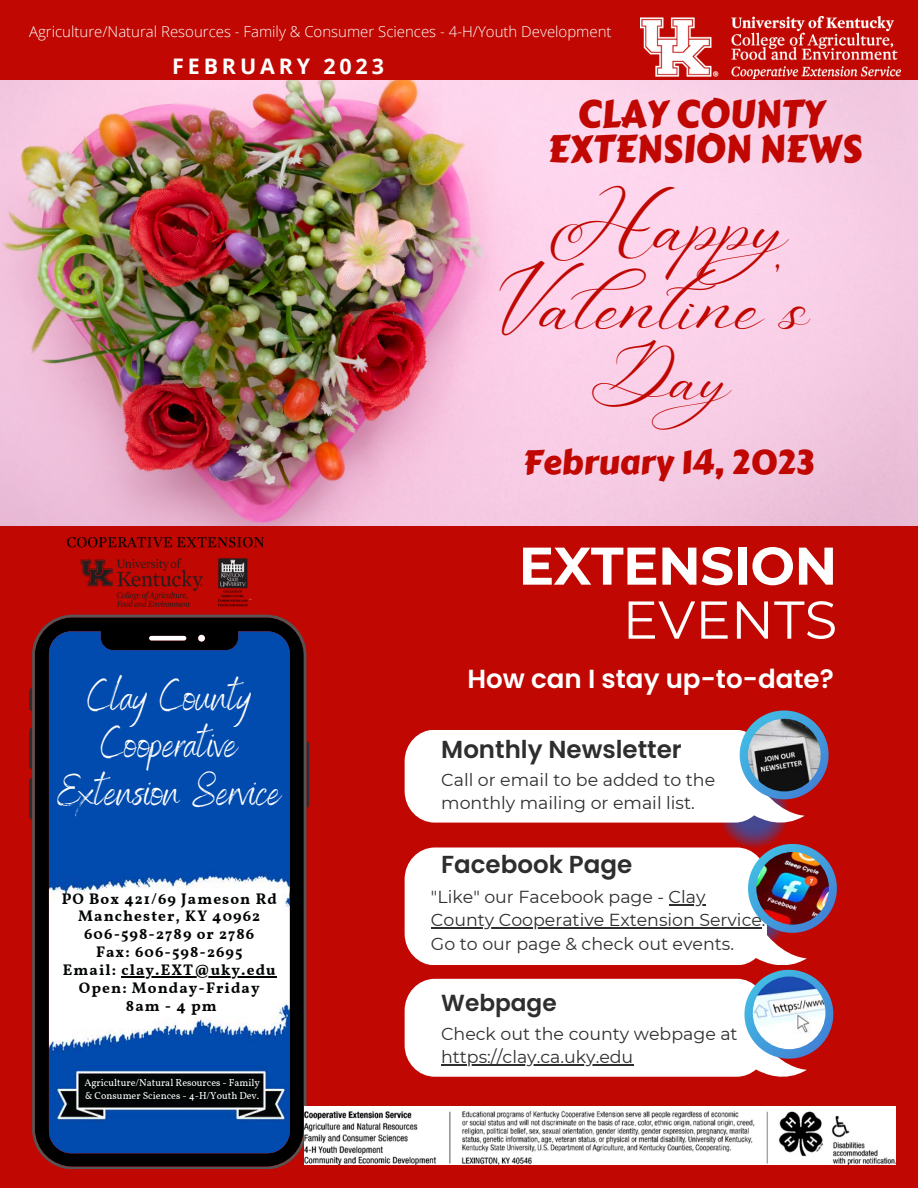
<style>
.page{position:relative;width:918px;height:1188px;background:#fff}
.page>*{position:absolute;margin:0;border:0;box-sizing:border-box;transform-origin:0 0}
.t1{font:53.25px "Montserrat";color:#fff}
.t2{font:700 52.95px "Montserrat";letter-spacing:-.01em;color:#fff}
.t3{font:45px/78.8px "Aniyah";color:#c00701}
.t4{font:43.8px/47.1px "Benedict";color:#fff;text-align:center}
.t5{font:39px "Aniyah";color:#c00701}
.t6{font:38.25px/34.8px "Carter One";color:#c00701;text-align:center}
.t7{font:33.9px "Carter One";color:#c00701}
.t8{font:600 26.1px "Poppins";color:#fff}
.t9{font:600 24.6px "Poppins";color:#2e2e2e}
.t10{font:600 23.25px "Poppins";color:#2e2e2e}
.t11{font:700 21.45px "Open Sans";letter-spacing:.18em;color:#fff}
.t12{font:17.4px/23.5px "Montserrat";color:#2e2e2e}
.t13{font:700 15.3px/17.9px "Vollkorn";letter-spacing:.07em;color:#040606;text-align:center}
.t14{font:300 15px "Open Sans";color:#fff}
.t15{font:10.2px/13.5px "Vollkorn";color:#fff}
</style>
<div class="page">
<div style="left:0;top:0;width:918px;height:87px;background:#c00701"></div>
<img style="left:640px;top:16px;width:260px;height:62px">
<div style="left:0;top:523px;width:918px;height:665px;background:#c00701"></div>
<svg style="left:408px;top:949px;width:399px;height:16px;background:#faeeee"></svg>
<svg style="left:405px;top:710px;width:432px;height:239px"></svg>
<img style="left:748px;top:719px;width:73px;height:72px;border-radius:50%">
<img style="left:756px;top:852px;width:73px;height:73px;border-radius:50%">
<svg style="left:405px;top:970px;width:428px;height:107px;background:#ecd8db"></svg>
<img style="left:753px;top:977px;width:72px;height:72px;border-radius:50%">
<svg style="left:29px;top:688px;width:3px;height:23px"></svg>
<svg style="left:29px;top:728px;width:3px;height:41px"></svg>
<svg style="left:29px;top:778px;width:3px;height:41px"></svg>
<svg style="left:306px;top:741px;width:3px;height:67px"></svg>
<svg style="left:32px;top:615px;width:274px;height:554px;background:#44689a"></svg>
<img style="left:68px;top:538px;width:195px;height:68px">
<img style="left:305px;top:1106px;width:590px;height:59px">
<img style="left:0;top:80px;width:917px;height:446px">
<hr style="left:669px;top:904px;width:36px;height:1px;background:#2e2e2e">
<hr style="left:431px;top:928px;width:331px;height:1px;background:#2e2e2e">
<hr style="left:441px;top:1064px;width:192px;height:1px;background:#2e2e2e">
<hr style="left:122px;top:976px;width:155px;height:2px;background:#040606">
<p class="t14" style="left:29px;top:21px;width:584px">Agriculture/Natural Resources - Family &amp; Consumer Sciences - 4-H/Youth Development</p>
<p class="t11" style="left:172px;top:51px;width:213px">FEBRUARY 2023</p>
<h3 class="t4" style="left:57px;top:671px;width:225px">Clay County<br>Cooperative<br>Extension Service</h3>
<p class="t13" style="left:62px;top:891px;width:217px">PO Box 421/69 Jameson Rd<br>Manchester, KY 40962<br>606-598-2789 or 2786<br>Fax: 606-598-2695<br>Email: clay.EXT@uky.edu<br>Open: Monday-Friday<br>8am - 4 pm</p>
<p class="t15" style="left:84px;top:1076px;width:177px">Agriculture/Natural Resources - Family &amp; Consumer Sciences - 4-H/Youth Dev.</p>
<h3 class="t6" style="left:547px;top:97px;width:316px">CLAY COUNTY<br>EXTENSION NEWS</h3>
<h3 class="t3" style="left:498px;top:198px;width:351px;text-indent:52px">H appy<br>Valentine's</h3>
<h3 class="t5" style="left:592px;top:365px;width:192px">Day</h3>
<h3 class="t7" style="left:523px;top:436px;width:293px">February 14, 2023</h3>
<h2 class="t2" style="left:519px;top:533px;width:320px">EXTENSION</h2>
<h1 class="t1" style="left:623px;top:587px;width:216px">EVENTS</h1>
<h3 class="t8" style="left:467px;top:660px;width:368px">How can I stay up-to-date?</h3>
<h3 class="t9" style="left:441px;top:732px;width:242px">Monthly Newsletter</h3>
<p class="t12" style="left:441px;top:768px;width:275px">Call or email to be added to the monthly mailing or email list.</p>
<h3 class="t9" style="left:441px;top:847px;width:193px">Facebook Page</h3>
<p class="t12" style="left:431px;top:885px;width:336px">"Like" our Facebook page - Clay<br>County Cooperative Extension Service.<br>Go to our page &amp; check out events.</p>
<h3 class="t10" style="left:441px;top:986px;width:117px">Webpage</h3>
<p class="t12" style="left:441px;top:1022px;width:298px">Check out the county webpage at https://clay.ca.uky.edu</p>
</div>
